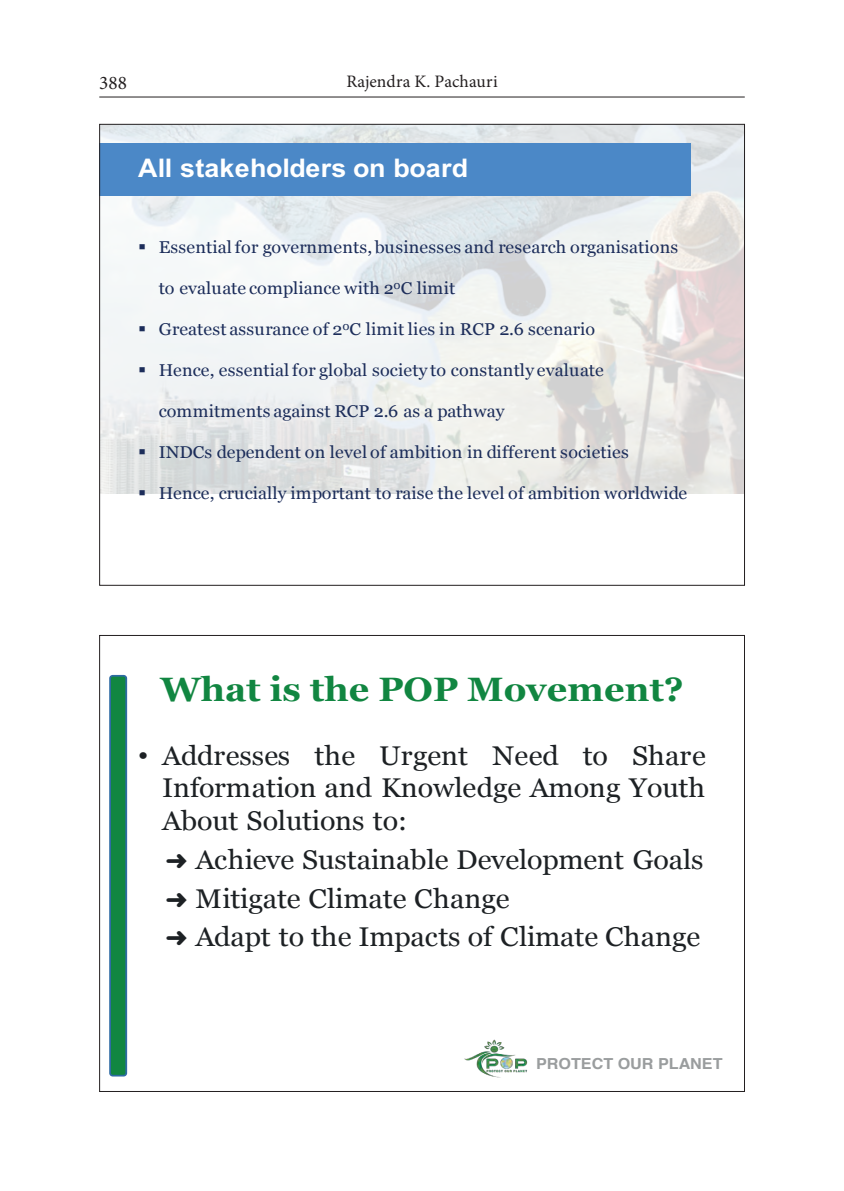
<style>
.page{position:relative;width:844px;height:1191px;background:#fff}
.page>*{position:absolute;margin:0;border:0;box-sizing:border-box;transform-origin:0 0}
.t1{font:700 33.77px "Georgia";letter-spacing:.005em;color:#118641;scale:1.06 1}
.t2{font:27.12px/32.6px "Georgia";letter-spacing:-.005em;color:#1d2124;text-align:justify;scale:1.06 1}
.t3{font:700 25.55px "Arial";letter-spacing:.005em;color:#fff;scale:1.05 1}
.t4{font:19.25px "Minion Pro";color:#231f20}
.t5{font:17.5px "Minion Pro";letter-spacing:.005em;color:#231f20}
.t6{font:17.15px "Georgia";letter-spacing:.005em;color:#1c2d5a;scale:1.05 1}
.t7{font:700 15.22px "Helvetica";color:#9a9d9e;scale:1.06 1}
.s1{font-family:"Arial"}
.s2{font-family:"MS Mincho";font-size:22.05px}
</style>
<div class="page">
<hr style="left:99px;top:97px;width:645px;height:1px;background:#231f20">
<img style="left:101px;top:126px;width:641px;height:367px">
<div style="left:99px;top:143px;width:591px;height:53px;background:#4b88c7"></div>
<img style="left:464px;top:1039px;width:64px;height:39px">
<div style="left:110px;top:676px;width:16px;height:399px;background:#118641;border-radius:3px"></div>
<div style="left:109px;top:675px;width:18px;height:401px;border:2px solid #2e6ba3;border-radius:3px"></div>
<p class="t4" style="left:99px;top:70px;width:29px">388</p>
<p class="t5" style="left:346px;top:70px;width:153px">Rajendra K. Pachauri</p>
<h3 class="t3" style="left:138px;top:150px;width:316px">All stakeholders on board</h3>
<p class="t6" style="left:138px;top:234px;width:516px">▪ Essential for governments, businesses and research organisations</p>
<p class="t6" style="left:159px;top:275px;width:284px">to evaluate compliance with 2<sup>0</sup>C limit</p>
<p class="t6" style="left:138px;top:316px;width:436px">▪ Greatest assurance of 2<sup>0</sup>C limit lies in RCP 2.6 scenario</p>
<p class="t6" style="left:138px;top:357px;width:445px">▪ Hence, essential for global society to constantly evaluate</p>
<p class="t6" style="left:159px;top:398px;width:331px">commitments against RCP 2.6 as a pathway</p>
<p class="t6" style="left:138px;top:439px;width:469px">▪ INDCs dependent on level of ambition in different societies</p>
<p class="t6" style="left:138px;top:480px;width:524px">▪ Hence, crucially important to raise the level of ambition worldwide</p>
<h1 class="t1" style="left:160px;top:664px;width:495px">What is the POP Movement?</h1>
<h2 class="t2" style="left:162px;top:738px;width:514px;text-indent:-24px"><span class="s1">•</span> Addresses the Urgent Need to Share Information and Knowledge Among Youth About Solutions to:</h2>
<h2 class="t2" style="left:165px;top:838px;width:509px;line-height:38.9px;text-align:left"><span class="s2">➜</span> Achieve Sustainable Development Goals <span class="s2">➜</span> Mitigate Climate Change<br><span class="s2">➜</span> Adapt to the Impacts of Climate Change</h2>
<p class="t7" style="left:536px;top:1051px;width:177px">PROTECT OUR PLANET</p>
</div>
